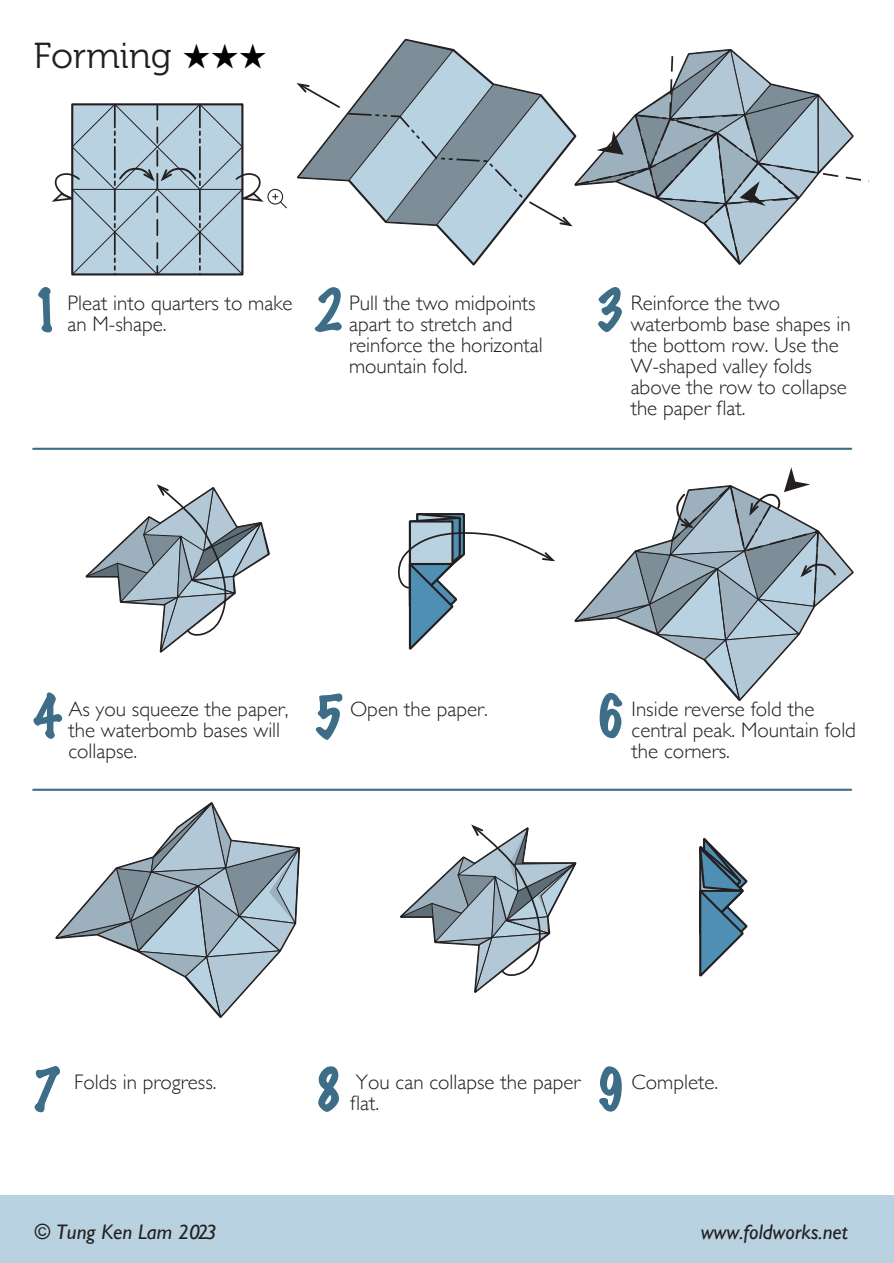
<style>
.page{position:relative;width:894px;height:1263px;background:#fff}
.page>*{position:absolute;margin:0;border:0;box-sizing:border-box;transform-origin:0 0}
.t1{font:100 54px "Marker Felt";color:#3e6d88;scale:.95 1}
.t2{font:36px "Museo 300";color:#231f20}
.t3{font:300 21px/21px "Gill Sans";color:#231f20}
.t4{font:italic 21px "Gill Sans";color:#231f20}
.t5{font:italic 300 16.5px "Gill Sans";color:#000}
.s1{color:#000}
</style>
<div class="page">
<svg style="left:267px;top:189px;width:16px;height:16px"></svg>
<svg style="left:273px;top:194px;width:14px;height:15px"></svg>
<svg style="left:699px;top:838px;width:49px;height:139px"></svg>
<div style="left:0;top:1195px;width:893px;height:68px;background:#b9d2e1"></div>
<hr style="left:33px;top:448px;width:818px;height:2px;background:#3e6d88">
<hr style="left:33px;top:789px;width:818px;height:2px;background:#3e6d88">
<svg style="left:51px;top:103px;width:213px;height:173px"></svg>
<svg style="left:85px;top:484px;width:185px;height:169px"></svg>
<svg style="left:400px;top:824px;width:177px;height:169px"></svg>
<svg style="left:398px;top:467px;width:455px;height:234px"></svg>
<svg style="left:55px;top:802px;width:245px;height:216px"></svg>
<svg style="left:296px;top:39px;width:573px;height:227px"></svg>
<h2 class="t2" style="left:33px;top:41px;width:235px">Forming <span class="s1">★★★</span></h2>
<h1 class="t1" style="left:32px;top:288px;width:32px">1</h1>
<h1 class="t1" style="left:314px;top:288px;width:32px">2</h1>
<h1 class="t1" style="left:595px;top:288px;width:32px">3</h1>
<p class="t3" style="left:67px;top:295px;width:226px">Pleat into quarters to make an M-shape.</p>
<p class="t3" style="left:349px;top:295px;width:195px">Pull the two midpoints apart to stretch and reinforce the horizontal mountain fold.</p>
<p class="t3" style="left:630px;top:295px;width:222px">Reinforce the two waterbomb base shapes in the bottom row. Use the<br>W-shaped valley folds above the row to collapse the paper flat.</p>
<h1 class="t1" style="left:33px;top:694px;width:32px">4</h1>
<p class="t3" style="left:68px;top:701px;width:221px">As you squeeze the paper, the waterbomb bases will collapse.</p>
<h1 class="t1" style="left:314px;top:694px;width:32px">5</h1>
<p class="t3" style="left:350px;top:701px;width:139px">Open the paper.</p>
<h1 class="t1" style="left:596px;top:694px;width:32px">6</h1>
<p class="t3" style="left:631px;top:701px;width:226px">Inside reverse fold the central peak. Mountain fold the corners.</p>
<h1 class="t1" style="left:33px;top:1067px;width:32px">7</h1>
<p class="t3" style="left:74px;top:1074px;width:144px">Folds in progress.</p>
<h1 class="t1" style="left:314px;top:1067px;width:32px">8</h1>
<p class="t3" style="left:350px;top:1074px;width:232px">You can collapse the paper flat.</p>
<h1 class="t1" style="left:596px;top:1067px;width:32px">9</h1>
<p class="t3" style="left:631px;top:1074px;width:88px">Complete.</p>
<p class="t5" style="left:695px;top:1220px;width:114px">www.foldworks.net</p>
<p class="t4" style="left:35px;top:1224px;width:183px">© Tung Ken Lam 2023</p>
<p class="t4" style="left:700px;top:1224px;width:148px">www.foldworks.net</p>
</div>
